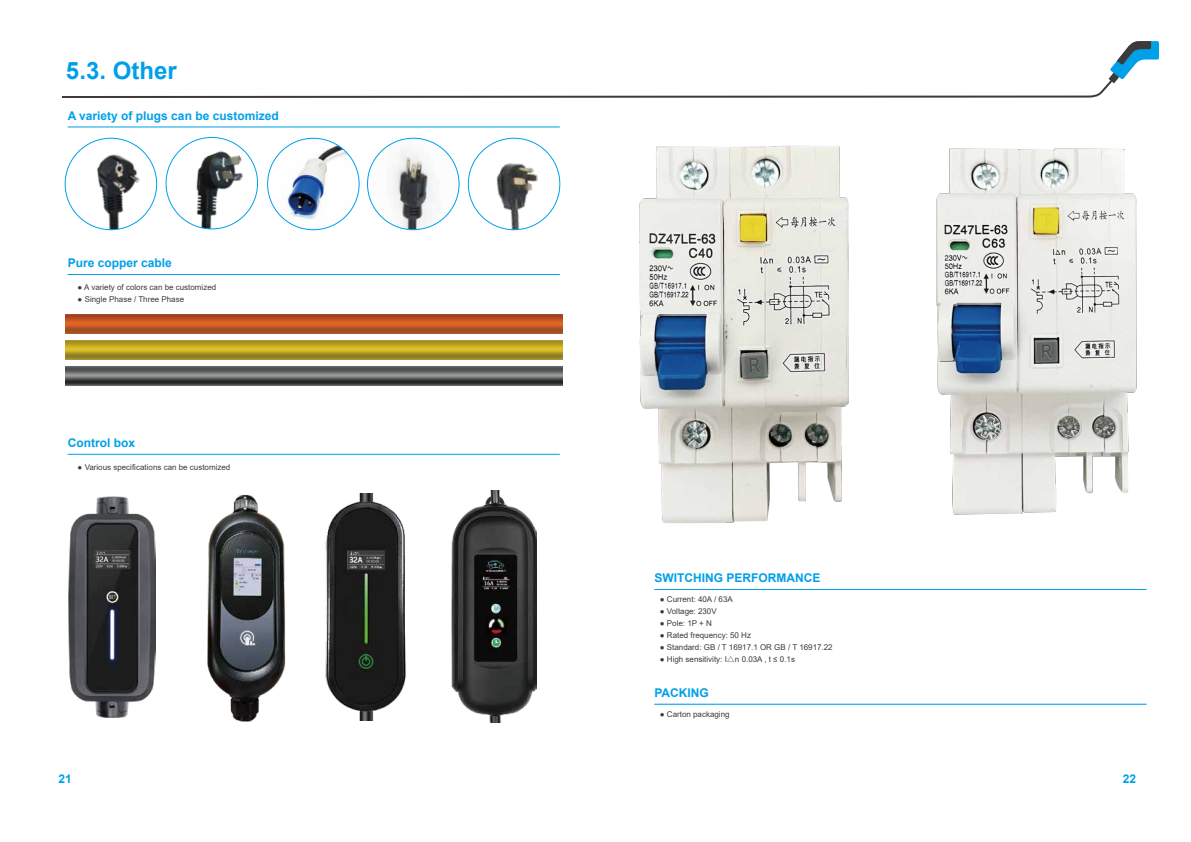
<style>
.page{position:relative;width:1191px;height:842px;background:#fff}
.page>*{position:absolute;margin:0;border:0;box-sizing:border-box;transform-origin:0 0}
.t1{font:700 24px "Arial";color:#00a0e9}
.t2{font:700 12px "Arial";color:#00a0e9}
.t3{font:8px "Arial";color:#3e3a39}
.s1{font-family:"Fang Song"}
</style>
<div class="page">
<hr style="left:654px;top:589px;width:492px;height:1px;background:#00a0e9">
<hr style="left:654px;top:704px;width:492px;height:1px;background:#00a0e9">
<svg style="left:61px;top:41px;width:1098px;height:57px"></svg>
<hr style="left:68px;top:126px;width:492px;height:1px;background:#00a0e9">
<hr style="left:68px;top:274px;width:492px;height:1px;background:#00a0e9">
<hr style="left:68px;top:454px;width:492px;height:1px;background:#00a0e9">
<img style="left:68px;top:496px;width:47px;height:221px">
<img style="left:389px;top:508px;width:17px;height:197px">
<img style="left:451px;top:491px;width:86px;height:232px">
<img style="left:65px;top:138px;width:92px;height:92px;border-radius:46px">
<img style="left:167px;top:145px;width:89px;height:84px">
<img style="left:268px;top:138px;width:91px;height:92px;border-radius:46px">
<img style="left:367px;top:138px;width:92px;height:92px;border-radius:46px">
<img style="left:472px;top:141px;width:25px;height:86px">
<img style="left:65px;top:315px;width:432px;height:18px">
<img style="left:65px;top:341px;width:432px;height:18px">
<img style="left:65px;top:367px;width:432px;height:18px">
<img style="left:497px;top:81px;width:292px;height:498px">
<img style="left:789px;top:68px;width:370px;height:447px">
<img style="left:115px;top:493px;width:274px;height:229px">
<h1 class="t1" style="left:66px;top:54px;width:112px">5.3. Other</h1>
<h2 class="t2" style="left:68px;top:107px;width:212px">A variety of plugs can be customized</h2>
<h2 class="t2" style="left:68px;top:254px;width:106px">Pure copper cable</h2>
<p class="t3" style="left:78px;top:282px;width:140px">● A variety of colors can be customized</p>
<p class="t3" style="left:78px;top:294px;width:108px">● Single Phase / Three Phase</p>
<h2 class="t2" style="left:68px;top:434px;width:69px">Control box</h2>
<p class="t3" style="left:78px;top:462px;width:154px">● Various specifications can be customized</p>
<h2 class="t2" style="left:59px;top:771px;width:15px">21</h2>
<h2 class="t2" style="left:654px;top:569px;width:167px">SWITCHING PERFORMANCE</h2>
<p class="t3" style="left:660px;top:594px;width:74px">● Current: 40A / 63A</p>
<p class="t3" style="left:660px;top:606px;width:58px">● Voltage: 230V</p>
<p class="t3" style="left:660px;top:618px;width:54px">● Pole: 1P + N</p>
<p class="t3" style="left:660px;top:630px;width:93px">● Rated frequency: 50 Hz</p>
<p class="t3" style="left:660px;top:642px;width:174px">● Standard: GB / T 16917.1 OR GB / T 16917.22</p>
<p class="t3" style="left:660px;top:654px;width:137px">● High sensitivity: I<span class="s1">△</span>n 0.03A , t ≤ 0.1s</p>
<h2 class="t2" style="left:654px;top:684px;width:56px">PACKING</h2>
<p class="t3" style="left:660px;top:708px;width:71px">● Carton packaging</p>
<h2 class="t2" style="left:1122px;top:771px;width:15px">22</h2>
</div>
